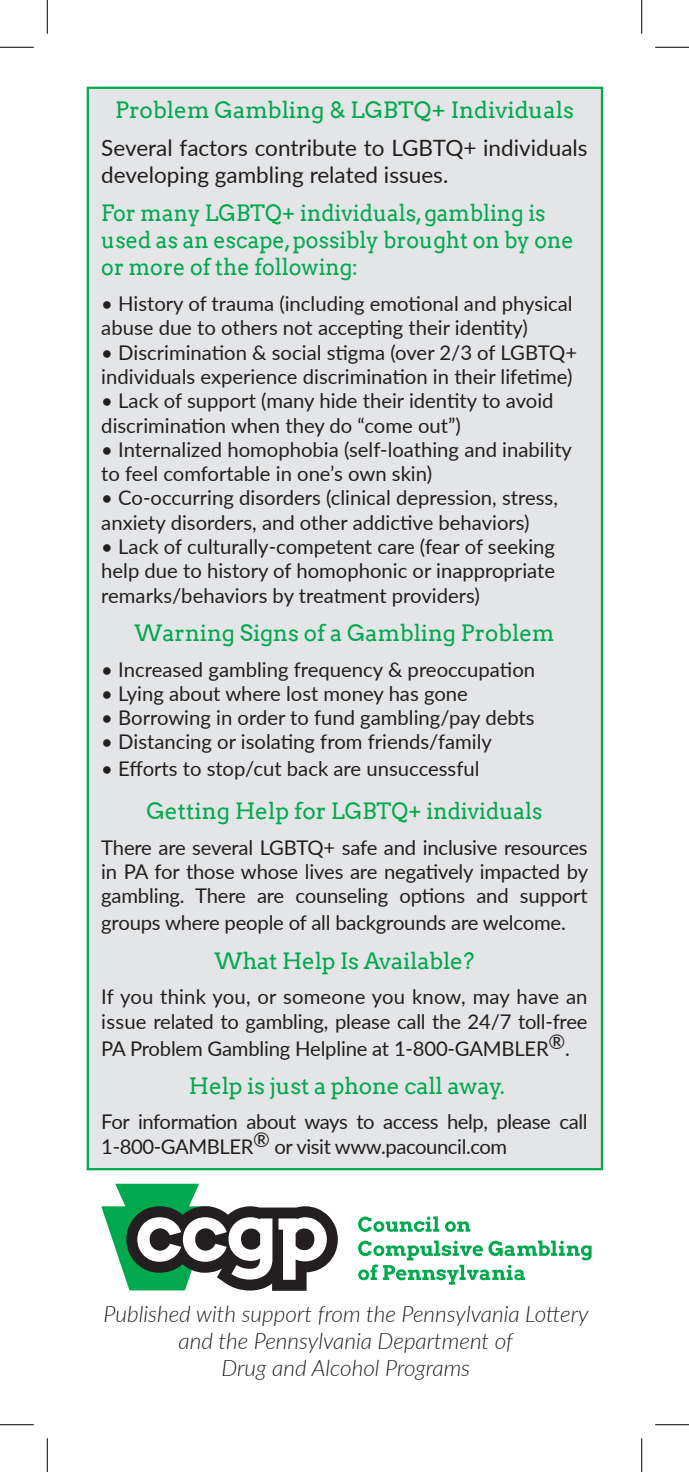
<style>
.page{position:relative;width:689px;height:1472px;background:#fff}
.page>*{position:absolute;margin:0;border:0;box-sizing:border-box;transform-origin:0 0}
.t1{font:22.5px "Arvo";color:#00a94e}
.t2{font:italic 300 22.5px "Lato";color:#231f20}
.t3{font:22.5px/27px "Arvo";color:#00a94e;scale:.95 1}
.t4{font:22.5px/27px "Lato";color:#231f20}
.t5{font:20.25px/24.3px "Lato";color:#231f20}
.t6{font:20.25px/24.3px "Lato";letter-spacing:-.02em;color:#231f20}
</style>
<div class="page">
<div style="left:87px;top:87px;width:516px;height:1083px;background:#e4e5e7;border:2px solid #00a94e"></div>
<svg style="left:101px;top:1183px;width:237px;height:107px"></svg>
<svg style="left:358px;top:1216px;width:81px;height:16px"></svg>
<svg style="left:445px;top:1221px;width:25px;height:11px"></svg>
<svg style="left:358px;top:1240px;width:233px;height:44px"></svg>
<hr style="left:0;top:47px;width:34px;height:1px;background:#000">
<hr style="left:655px;top:47px;width:33px;height:1px;background:#000">
<hr style="left:0;top:1424px;width:34px;height:1px;background:#000">
<hr style="left:655px;top:1424px;width:33px;height:1px;background:#000">
<hr style="left:47px;top:0;width:1px;height:34px;background:#000">
<hr style="left:47px;top:1438px;width:1px;height:34px;background:#000">
<hr style="left:641px;top:0;width:1px;height:34px;background:#000">
<hr style="left:641px;top:1438px;width:1px;height:34px;background:#000">
<p class="t1" style="left:115px;top:96px;width:460px">Problem Gambling &amp; LGBTQ+ Individuals</p>
<p class="t4" style="left:101px;top:133px;width:487px">Several factors contribute to LGBTQ+ individuals developing gambling related issues.</p>
<p class="t3" style="left:101px;top:200px;width:498px">For many LGBTQ+ individuals, gambling is used as an escape, possibly brought on by one or more of the following:</p>
<p class="t5" style="left:101px;top:291px;width:473px">• History of trauma (including emotional and physical abuse due to others not accepting their identity)</p>
<p class="t5" style="left:101px;top:339px;width:477px">• Discrimination &amp; social stigma (over 2/3 of LGBTQ+ individuals experience discrimination in their lifetime)</p>
<p class="t5" style="left:101px;top:388px;width:453px">• Lack of support (many hide their identity to avoid discrimination when they do “come out”)</p>
<p class="t5" style="left:101px;top:436px;width:472px">• Internalized homophobia (self-loathing and inability to feel comfortable in one’s own skin)</p>
<p class="t5" style="left:101px;top:485px;width:458px">• Co-occurring disorders (clinical depression, stress, anxiety disorders, and other addictive behaviors)</p>
<p class="t5" style="left:101px;top:534px;width:455px;text-align:justify">• Lack of culturally-competent care (fear of seeking help due to history of homophonic or inappropriate remarks/behaviors by treatment providers)</p>
<p class="t1" style="left:134px;top:619px;width:421px">Warning Signs of a Gambling Problem</p>
<p class="t5" style="left:101px;top:656px;width:435px">• Increased gambling frequency &amp; preoccupation</p>
<p class="t5" style="left:101px;top:680px;width:368px">• Lying about where lost money has gone</p>
<p class="t5" style="left:101px;top:705px;width:435px">• Borrowing in order to fund gambling/pay debts</p>
<p class="t5" style="left:101px;top:729px;width:392px">• Distancing or isolating from friends/family</p>
<p class="t5" style="left:101px;top:756px;width:379px">• Efforts to stop/cut back are unsuccessful</p>
<p class="t1" style="left:146px;top:797px;width:397px">Getting Help for LGBTQ+ individuals</p>
<p class="t5" style="left:101px;top:834px;width:488px;text-align:justify">There are several LGBTQ+ safe and inclusive resources in PA for those whose lives are negatively impacted by gambling. There are counseling options and support</p>
<p class="t5" style="left:101px;top:910px;width:466px">groups where people of all backgrounds are welcome.</p>
<p class="t1" style="left:214px;top:947px;width:261px">What Help Is Available?</p>
<p class="t5" style="left:101px;top:984px;width:487px">If you think you, or someone you know, may have an issue related to gambling, please call the 24/7 toll-free</p>
<p class="t5" style="left:101px;top:1035px;width:470px">PA Problem Gambling Helpline at 1-800-GAMBLER®.</p>
<p class="t1" style="left:189px;top:1072px;width:317px">Help is just a phone call away.</p>
<p class="t6" style="left:101px;top:1109px;width:487px">For information about ways to access help, please call<br>1-800-GAMBLER® or visit www.pacouncil.com</p>
<p class="t2" style="left:103px;top:1298px;width:486px">Published with support from the Pennsylvania Lottery</p>
<p class="t2" style="left:178px;top:1325px;width:336px">and the Pennsylvania Department of</p>
<p class="t2" style="left:221px;top:1352px;width:250px">Drug and Alcohol Programs</p>
</div>
